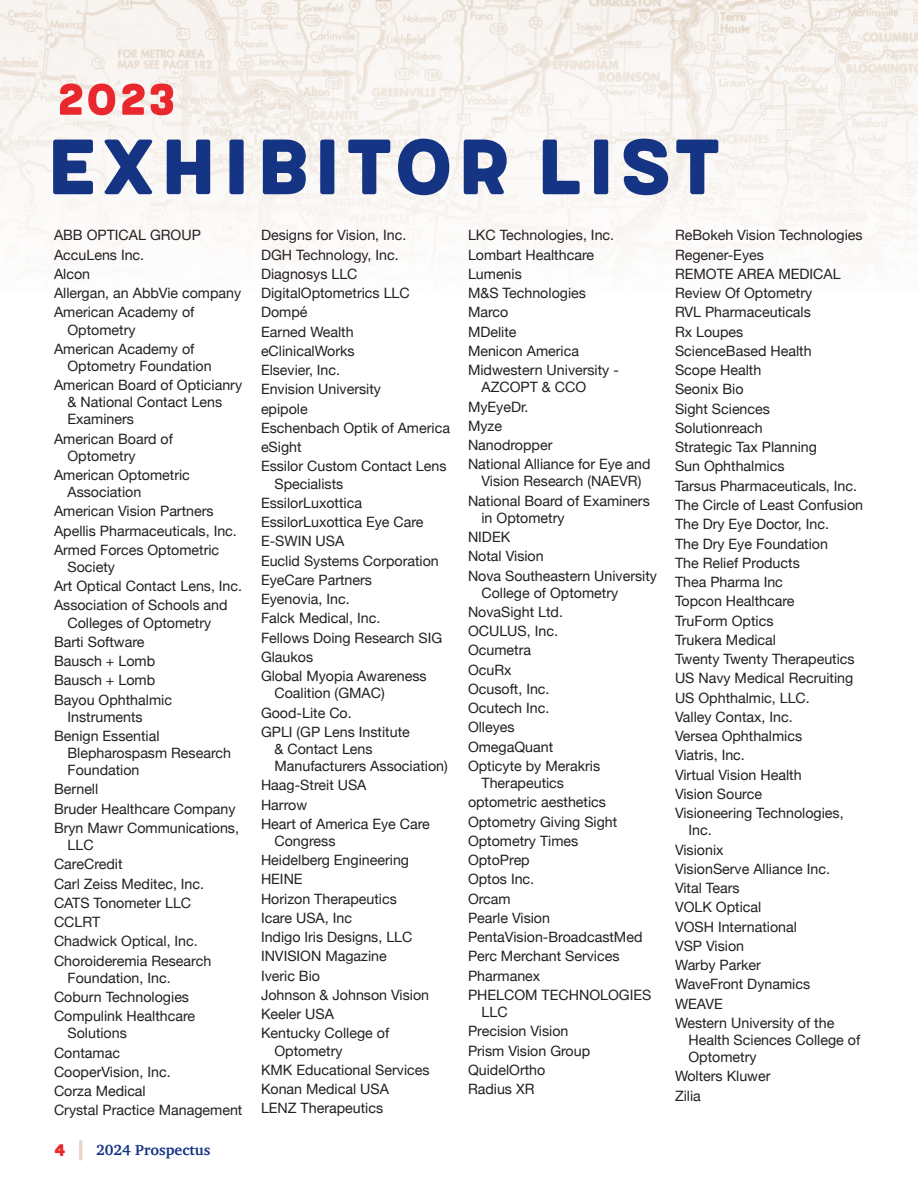
<style>
.page{position:relative;width:918px;height:1188px;background:#fff}
.page>*{position:absolute;margin:0;border:0;box-sizing:border-box;transform-origin:0 0}
.t1{font:96.3px "Meltow San 300";color:#153483}
.t2{font:54px "Meltow San 300";color:#e9282d}
.t3{font:700 15px "Charter";color:#153483}
.t4{font:14.25px/19.2px "Helvetica Neue";color:#231f20}
.s1{font-family:"Meltow San 300";font-weight:400;font-size:21px;color:#e9282d}
.s2{font-family:"Meltow San 300";font-weight:400;font-size:21px;color:#e4d4c2}
</style>
<div class="page">
<img style="left:0;top:0;width:918px;height:266px">
<h2 class="t2" style="left:56px;top:76px;width:123px">2023</h2>
<h1 class="t1" style="left:44px;top:125px;width:681px">exhibitor list</h1>
<p class="t4" style="left:54px;top:226px;width:189px">ABB OPTICAL GROUP<br>AccuLens Inc.<br>Alcon<br>Allergan, an AbbVie company<br>American Academy of</p>
<p class="t4" style="left:54px;top:320px;width:142px;text-indent:14px">Optometry<br>American Academy of</p>
<p class="t4" style="left:54px;top:356px;width:190px;text-indent:14px">Optometry Foundation<br>American Board of Opticianry</p>
<p class="t4" style="left:68px;top:393px;width:156px;line-height:17.1px">&amp; National Contact Lens<br>Examiners</p>
<p class="t4" style="left:68px;top:430px;width:107px;line-height:17.1px;text-indent:-14px">American Board of<br>Optometry</p>
<p class="t4" style="left:68px;top:466px;width:124px;line-height:17.1px;text-indent:-14px">American Optometric<br>Association</p>
<p class="t4" style="left:54px;top:501px;width:184px">American Vision Partners<br>Apellis Pharmaceuticals, Inc.<br>Armed Forces Optometric</p>
<p class="t4" style="left:54px;top:557px;width:190px;text-indent:14px">Society<br>Art Optical Contact Lens, Inc.<br>Association of Schools and</p>
<p class="t4" style="left:54px;top:613px;width:159px;text-indent:14px">Colleges of Optometry<br>Barti Software<br>Bausch + Lomb<br>Bausch + Lomb<br>Bayou Ophthalmic</p>
<p class="t4" style="left:54px;top:707px;width:107px;text-align:center">Instruments<br>Benign Essential</p>
<p class="t4" style="left:68px;top:744px;width:165px;line-height:17.1px">Blepharospasm Research<br>Foundation</p>
<p class="t4" style="left:54px;top:780px;width:187px">Bernell<br>Bruder Healthcare Company<br>Bryn Mawr Communications,</p>
<p class="t4" style="left:54px;top:835px;width:159px;text-indent:14px">LLC<br>CareCredit<br>Carl Zeiss Meditec, Inc.<br>CATS Tonometer LLC<br>CCLRT<br>Chadwick Optical, Inc.<br>Choroideremia Research</p>
<p class="t4" style="left:54px;top:968px;width:143px;text-indent:14px">Foundation, Inc.<br>Coburn Technologies<br>Compulink Healthcare</p>
<p class="t4" style="left:54px;top:1023px;width:190px;text-indent:14px">Solutions<br>Contamac<br>CooperVision, Inc.<br>Corza Medical<br>Crystal Practice Management</p>
<p class="t4" style="left:468px;top:226px;width:152px">LKC Technologies, Inc.<br>Lombart Healthcare<br>Lumenis<br>M&amp;S Technologies<br>Marco<br>MDelite<br>Menicon America<br>Midwestern University -</p>
<p class="t4" style="left:468px;top:377px;width:184px;text-indent:14px">AZCOPT &amp; CCO<br>MyEyeDr.<br>Myze<br>Nanodropper<br>National Alliance for Eye and</p>
<p class="t4" style="left:468px;top:472px;width:183px;text-align:center">Vision Research (NAEVR)<br>National Board of Examiners</p>
<p class="t4" style="left:468px;top:508px;width:191px;text-indent:14px">in Optometry<br>NIDEK<br>Notal Vision<br>Nova Southeastern University</p>
<p class="t4" style="left:468px;top:583px;width:152px;text-indent:14px">College of Optometry<br>NovaSight Ltd.<br>OCULUS, Inc.<br>Ocumetra<br>OcuRx<br>Ocusoft, Inc.<br>Ocutech Inc.<br>Olleyes<br>OmegaQuant<br>Opticyte by Merakris</p>
<p class="t4" style="left:468px;top:773px;width:185px;text-indent:14px">Therapeutics<br>optometric aesthetics<br>Optometry Giving Sight<br>Optometry Times<br>OptoPrep<br>Optos Inc.<br>Orcam<br>Pearle Vision<br>PentaVision-BroadcastMed<br>Perc Merchant Services<br>Pharmanex<br>PHELCOM TECHNOLOGIES</p>
<p class="t4" style="left:468px;top:1002px;width:124px;text-indent:14px">LLC<br>Precision Vision<br>Prism Vision Group<br>QuidelOrtho<br>Radius XR</p>
<p class="t4" style="left:261px;top:226px;width:191px">Designs for Vision, Inc.<br>DGH Technology, Inc.<br>Diagnosys LLC<br>DigitalOptometrics LLC<br>Dompé<br>Earned Wealth eClinicalWorks<br>Elsevier, Inc.<br>Envision University<br>epipole<br>Eschenbach Optik of America eSight<br>Essilor Custom Contact Lens</p>
<p class="t4" style="left:261px;top:474px;width:183px;text-indent:14px">Specialists<br>EssilorLuxottica<br>EssilorLuxottica Eye Care<br>E-SWIN USA<br>Euclid Systems Corporation<br>EyeCare Partners<br>Eyenovia, Inc.<br>Falck Medical, Inc.<br>Fellows Doing Research SIG<br>Glaukos<br>Global Myopia Awareness</p>
<p class="t4" style="left:261px;top:683px;width:150px;text-indent:14px">Coalition (GMAC)<br>Good-Lite Co.<br>GPLI (GP Lens Institute</p>
<p class="t4" style="left:274px;top:740px;width:175px;line-height:17.1px">&amp; Contact Lens<br>Manufacturers Association)</p>
<p class="t4" style="left:261px;top:775px;width:170px">Haag-Streit USA<br>Harrow<br>Heart of America Eye Care</p>
<p class="t4" style="left:261px;top:831px;width:170px;text-indent:14px">Congress<br>Heidelberg Engineering<br>HEINE<br>Horizon Therapeutics<br>Icare USA, Inc<br>Indigo Iris Designs, LLC<br>INVISION Magazine<br>Iveric Bio<br>Johnson &amp; Johnson Vision<br>Keeler USA<br>Kentucky College of</p>
<p class="t4" style="left:261px;top:1041px;width:170px;text-indent:14px">Optometry<br>KMK Educational Services<br>Konan Medical USA<br>LENZ Therapeutics</p>
<p class="t4" style="left:675px;top:226px;width:190px">ReBokeh Vision Technologies<br>Regener-Eyes<br>REMOTE AREA MEDICAL<br>Review Of Optometry<br>RVL Pharmaceuticals<br>Rx Loupes<br>ScienceBased Health<br>Scope Health<br>Seonix Bio<br>Sight Sciences<br>Solutionreach<br>Strategic Tax Planning<br>Sun Ophthalmics<br>Tarsus Pharmaceuticals, Inc.<br>The Circle of Least Confusion<br>The Dry Eye Doctor, Inc.<br>The Dry Eye Foundation<br>The Relief Products<br>Thea Pharma Inc<br>Topcon Healthcare<br>TruForm Optics<br>Trukera Medical<br>Twenty Twenty Therapeutics<br>US Navy Medical Recruiting<br>US Ophthalmic, LLC.<br>Valley Contax, Inc.<br>Versea Ophthalmics<br>Viatris, Inc.<br>Virtual Vision Health<br>Vision Source<br>Visioneering Technologies,</p>
<p class="t4" style="left:675px;top:820px;width:161px;text-indent:14px">Inc.<br>Visionix<br>VisionServe Alliance Inc.<br>Vital Tears<br>VOLK Optical<br>VOSH International<br>VSP Vision<br>Warby Parker<br>WaveFront Dynamics<br>WEAVE<br>Western University of the</p>
<p class="t4" style="left:688px;top:1031px;width:173px;line-height:17.1px">Health Sciences College of<br>Optometry</p>
<p class="t4" style="left:675px;top:1066px;width:97px">Wolters Kluwer<br>Zilia</p>
<p class="t3" style="left:54px;top:1140px;width:158px"><span class="s1">4</span> <span class="s2">|</span> 2024 Prospectus</p>
</div>
